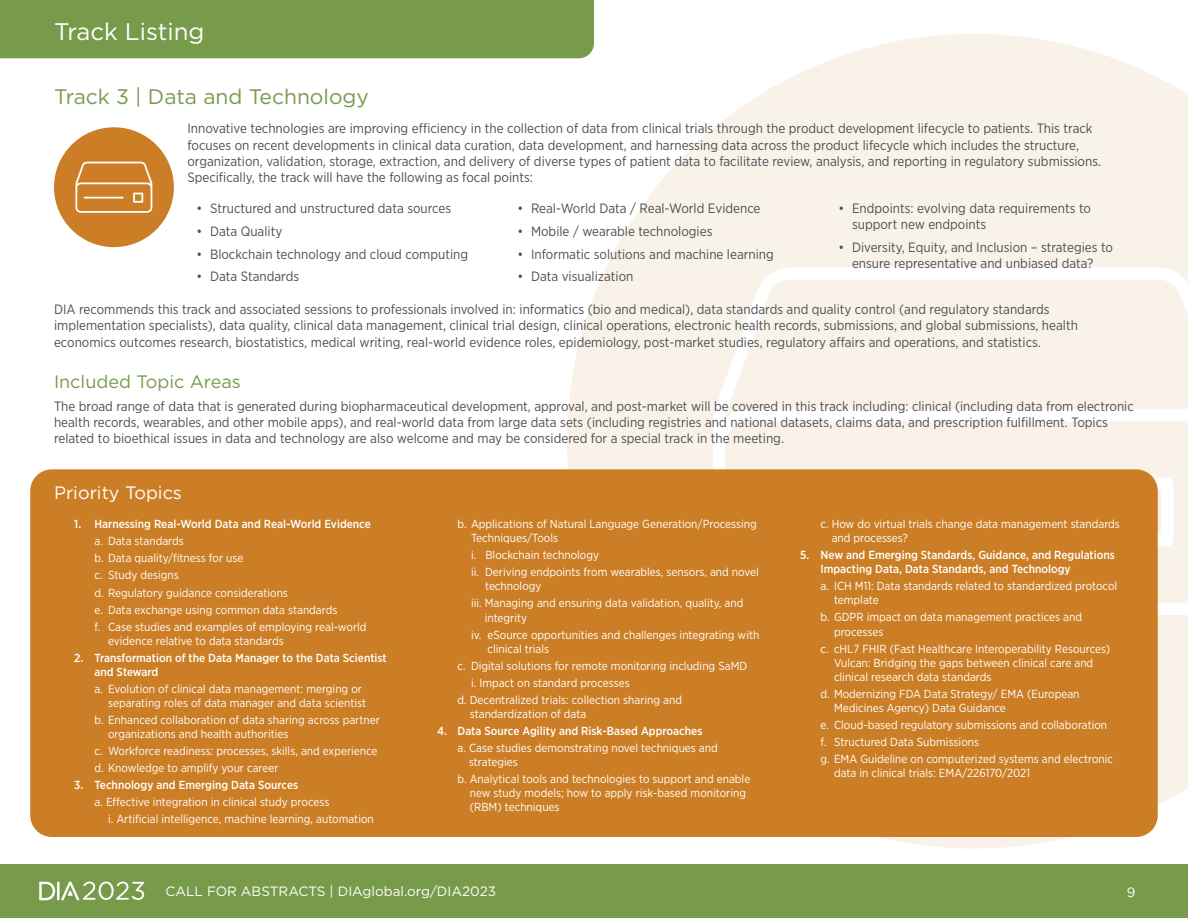
<style>
.page{position:relative;width:1188px;height:918px;background:#fff}
.page>*{position:absolute;margin:0;border:0;box-sizing:border-box;transform-origin:0 0}
.t1{font:24px "Gotham";color:#fff}
.t2{font:21px "Gotham";color:#789b4b}
.t3{font:18px "Gotham";color:#789b4b}
.t4{font:18px "Gotham";color:#fff}
.t5{font:13.5px/16.2px "Gotham Narrow";color:#4b4f55}
.t6{font:13.5px "Gotham";color:#fff}
.t7{font:11.7px/17.1px "Gotham Narrow";color:#fff}
.t8{font:500 11.7px/14.1px "Gotham Narrow";color:#fff}
</style>
<div class="page">
<div style="left:0;top:0;width:594px;height:58px;background:#789b4b"></div>
<div style="left:0;top:864px;width:1188px;height:54px;background:#789b4b"></div>
<hr style="left:57px;top:882px;width:3px;height:18px;background:#fff">
<svg style="left:39px;top:882px;width:16px;height:18px"></svg>
<svg style="left:61px;top:882px;width:83px;height:18px"></svg>
<svg style="left:567px;top:34px;width:621px;height:815px;fill:#f9f2e9"></svg>
<svg style="left:713px;top:267px;width:475px;height:348px;background:#f9f3ec"></svg>
<svg style="left:1154px;top:478px;width:20px;height:68px"></svg>
<div style="left:54px;top:127px;width:120px;height:120px;background:#cb7e25;border-radius:50%"></div>
<svg style="left:75px;top:162px;width:77px;height:51px"></svg>
<div style="left:30px;top:469px;width:1128px;height:368px;background:#cb7e25;border-radius:22px"></div>
<h1 class="t1" style="left:54px;top:16px;width:152px">Track Listing</h1>
<h2 class="t2" style="left:54px;top:83px;width:316px">Track 3 | Data and Technology</h2>
<p class="t5" style="left:187px;top:120px;width:915px">Innovative technologies are improving efficiency in the collection of data from clinical trials through the product development lifecycle to patients. This track focuses on recent developments in clinical data curation, data development, and harnessing data across the product lifecycle which includes the structure, organization, validation, storage, extraction, and delivery of diverse types of patient data to facilitate review, analysis, and reporting in regulatory submissions.<br>Specifically, the track will have the following as focal points:</p>
<p class="t5" style="left:196px;top:200px;width:256px">• Structured and unstructured data sources</p>
<p class="t5" style="left:196px;top:222px;width:87px">• Data Quality</p>
<p class="t5" style="left:196px;top:245px;width:273px">• Blockchain technology and cloud computing</p>
<p class="t5" style="left:196px;top:268px;width:104px">• Data Standards</p>
<p class="t5" style="left:518px;top:200px;width:245px">• Real-World Data / Real-World Evidence</p>
<p class="t5" style="left:518px;top:222px;width:196px">• Mobile / wearable technologies</p>
<p class="t5" style="left:518px;top:245px;width:258px">• Informatic solutions and machine learning</p>
<p class="t5" style="left:518px;top:268px;width:117px">• Data visualization</p>
<p class="t5" style="left:852px;top:200px;width:241px;text-indent:-14px">• Endpoints: evolving data requirements to support new endpoints</p>
<p class="t5" style="left:839px;top:239px;width:276px;text-align:center">• Diversity, Equity, and Inclusion – strategies to ensure representative and unbiased data?</p>
<p class="t5" style="left:54px;top:301px;width:1025px">DIA recommends this track and associated sessions to professionals involved in: informatics (bio and medical), data standards and quality control (and regulatory standards implementation specialists), data quality, clinical data management, clinical trial design, clinical operations, electronic health records, submissions, and global submissions, health economics outcomes research, biostatistics, medical writing, real-world evidence roles, epidemiology, post-market studies, regulatory affairs and operations, and statistics.</p>
<h3 class="t3" style="left:54px;top:370px;width:188px">Included Topic Areas</h3>
<p class="t5" style="left:54px;top:397px;width:1081px">The broad range of data that is generated during biopharmaceutical development, approval, and post-market will be covered in this track including: clinical (including data from electronic health records, wearables, and other mobile apps), and real-world data from large data sets (including registries and national datasets, claims data, and prescription fulfillment. Topics related to bioethical issues in data and technology are also welcome and may be considered for a special track in the meeting.</p>
<h3 class="t4" style="left:54px;top:481px;width:129px">Priority Topics</h3>
<p class="t8" style="left:74px;top:517px;width:298px">1. Harnessing Real-World Data and Real-World Evidence</p>
<p class="t7" style="left:95px;top:532px;width:274px">a. Data standards<br>b. Data quality/fitness for use<br>c. Study designs<br>d. Regulatory guidance considerations<br>e. Data exchange using common data standards<br>f. Case studies and examples of employing real-world</p>
<p class="t7" style="left:108px;top:632px;width:177px">evidence relative to data standards</p>
<p class="t8" style="left:95px;top:650px;width:294px;text-indent:-20px">2. Transformation of the Data Manager to the Data Scientist and Steward</p>
<p class="t7" style="left:108px;top:681px;width:260px;line-height:14.1px;text-indent:-14px">a. Evolution of clinical data management: merging or separating roles of data manager and data scientist</p>
<p class="t7" style="left:108px;top:712px;width:273px;line-height:14.1px;text-indent:-14px">b. Enhanced collaboration of data sharing across partner organizations and health authorities</p>
<p class="t7" style="left:95px;top:742px;width:285px">c. Workforce readiness: processes, skills, and experience d. Knowledge to amplify your career</p>
<p class="t8" style="left:74px;top:778px;width:226px">3. Technology and Emerging Data Sources</p>
<p class="t7" style="left:108px;top:793px;width:267px;text-indent:-14px">a. Effective integration in clinical study process<br>i. Artificial intelligence, machine learning, automation</p>
<p class="t7" style="left:471px;top:517px;width:287px;line-height:14.1px;text-indent:-14px">b. Applications of Natural Language Generation/Processing<br>Techniques/Tools</p>
<p class="t7" style="left:471px;top:546px;width:289px">i. Blockchain technology<br>ii. Deriving endpoints from wearables, sensors, and novel</p>
<p class="t7" style="left:471px;top:578px;width:274px;text-indent:14px">technology<br>iii. Managing and ensuring data validation, quality, and</p>
<p class="t7" style="left:471px;top:609px;width:290px;text-indent:14px">integrity<br>iv. eSource opportunities and challenges integrating with</p>
<p class="t7" style="left:488px;top:640px;width:63px">clinical trials</p>
<p class="t7" style="left:458px;top:657px;width:291px">c. Digital solutions for remote monitoring including SaMD</p>
<p class="t7" style="left:471px;top:674px;width:160px">i. Impact on standard processes</p>
<p class="t7" style="left:458px;top:691px;width:226px">d. Decentralized trials: collection sharing and</p>
<p class="t7" style="left:470px;top:705px;width:118px">standardization of data</p>
<p class="t8" style="left:437px;top:723px;width:267px">4. Data Source Agility and Risk-Based Approaches</p>
<p class="t7" style="left:469px;top:740px;width:250px;line-height:14.1px;text-indent:-12px">a. Case studies demonstrating novel techniques and strategies</p>
<p class="t7" style="left:470px;top:771px;width:282px;line-height:14.1px;text-indent:-12px">b. Analytical tools and technologies to support and enable new study models; how to apply risk-based monitoring (RBM) techniques</p>
<p class="t7" style="left:832px;top:517px;width:290px;line-height:14.1px;text-indent:-11px">c. How do virtual trials change data management standards and processes?</p>
<p class="t8" style="left:821px;top:548px;width:296px;text-indent:-20px">5. New and Emerging Standards, Guidance, and Regulations<br>Impacting Data, Data Standards, and Technology</p>
<p class="t7" style="left:834px;top:579px;width:285px;line-height:14.1px;text-indent:-14px">a. ICH M11: Data standards related to standardized protocol template</p>
<p class="t7" style="left:834px;top:610px;width:250px;line-height:14.1px;text-indent:-14px">b. GDPR impact on data management practices and processes</p>
<p class="t7" style="left:834px;top:641px;width:278px;line-height:14.1px;text-indent:-14px">c. cHL7 FHIR (Fast Healthcare Interoperability Resources)<br>Vulcan: Bridging the gaps between clinical care and clinical research data standards</p>
<p class="t7" style="left:834px;top:686px;width:247px;line-height:14.1px;text-indent:-14px">d. Modernizing FDA Data Strategy/ EMA (European<br>Medicines Agency) Data Guidance</p>
<p class="t7" style="left:821px;top:716px;width:294px">e. Cloud-based regulatory submissions and collaboration f. Structured Data Submissions<br>g. EMA Guideline on computerized systems and electronic</p>
<p class="t7" style="left:834px;top:764px;width:198px">data in clinical trials: EMA/226170/2021</p>
<p class="t6" style="left:166px;top:883px;width:332px">CALL FOR ABSTRACTS | DIAglobal.org/DIA2023</p>
<p class="t6" style="left:1127px;top:883px;width:10px">9</p>
</div>
